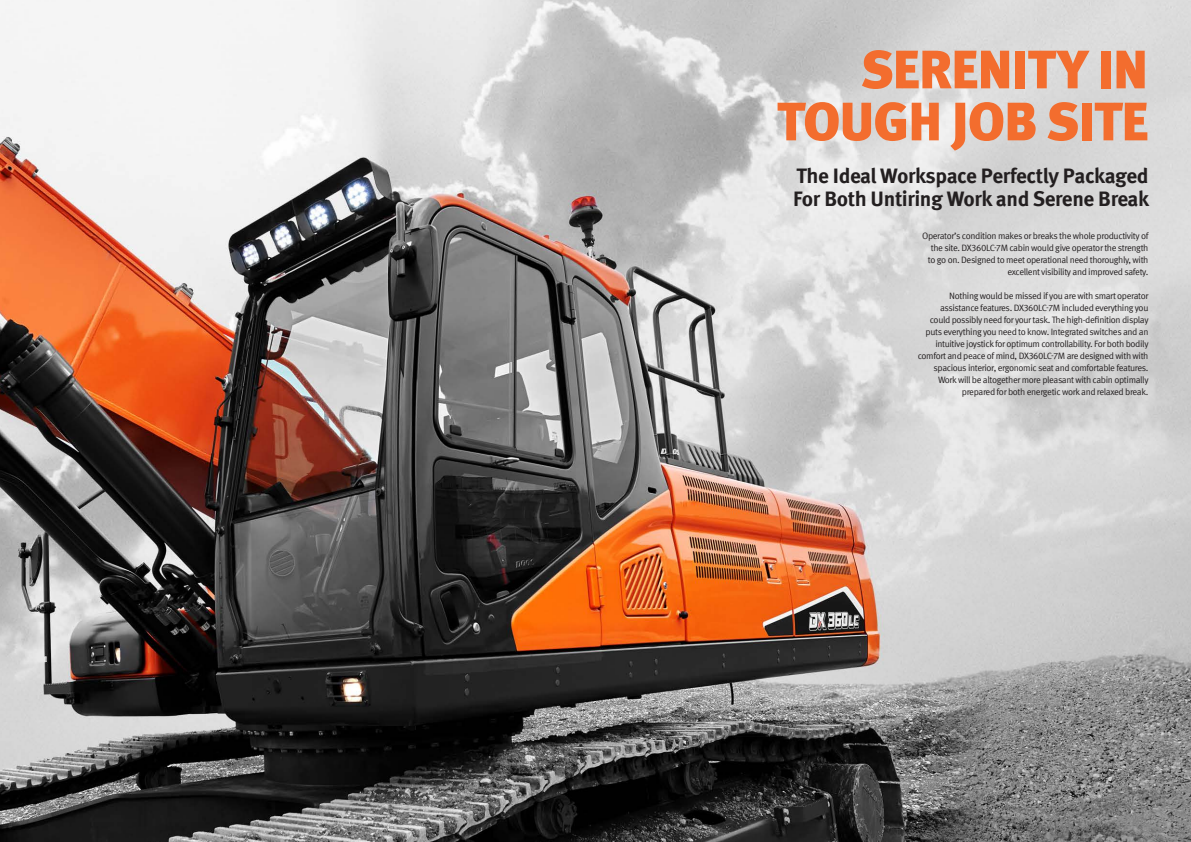
<style>
.page{position:relative;width:1191px;height:842px;background:#fff}
.page>*{position:absolute;margin:0;border:0;box-sizing:border-box;transform-origin:0 0}
.t1{font:900 54px "Meta Pro";letter-spacing:-.02em;color:#f36d2e}
.t2{font:700 21px/23.2px "Meta Pro";letter-spacing:-.02em;color:#231f20}
.t3{font:9.2px/12px "Meta Pro";letter-spacing:-.04em;color:#231f20;text-align:right}
</style>
<div class="page">
<img style="left:0;top:0;width:1191px;height:842px">
<p class="t1" style="left:860px;top:27px;width:289px">SERENITY IN</p>
<p class="t1" style="left:776px;top:79px;width:373px">TOUGH JOB SITE</p>
<p class="t2" style="left:793px;top:163px;width:357px">The Ideal Workspace Perfectly Packaged<br>For Both Untiring Work and Serene Break</p>
<p class="t3" style="left:922px;top:229px;width:228px">Operator’s condition makes or breaks the whole productivity of the site. DX360LC-7M cabin would give operator the strength to go on. Designed to meet operational need thoroughly, with excellent visibility and improved safety.</p>
<p class="t3" style="left:917px;top:289px;width:232px">Nothing would be missed if you are with smart operator assistance features. DX360LC-7M included everything you could possibly need for your task. The high-definition display puts everything you need to know. Integrated switches and an intuitive joystick for optimum controllability. For both bodily comfort and peace of mind, DX360LC-7M are designed with with spacious interior, ergonomic seat and comfortable features.<br>Work will be altogether more pleasant with cabin optimally prepared for both energetic work and relaxed break.</p>
</div>
